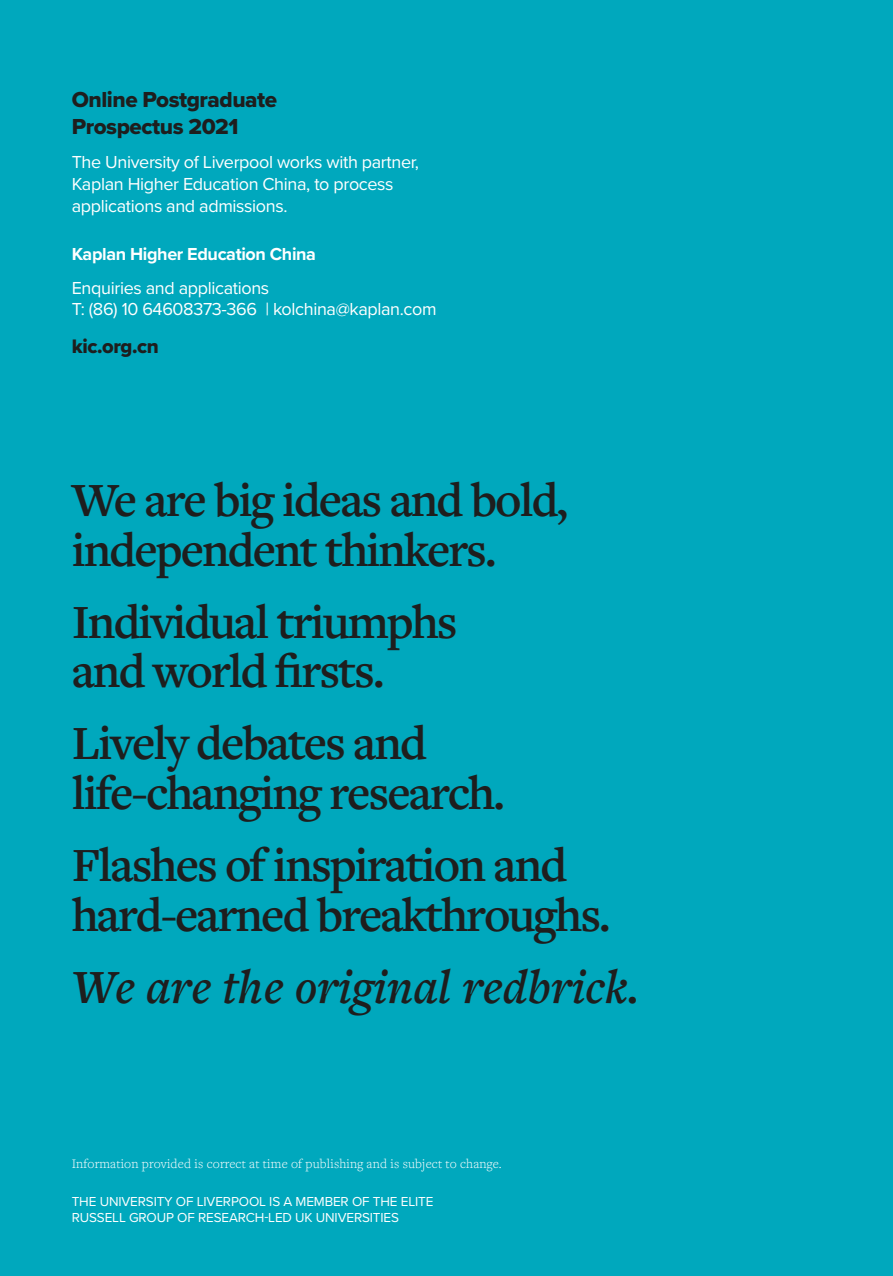
<style>
.page{position:relative;width:893px;height:1276px;background:#00a8bd}
.page>*{position:absolute;margin:0;border:0;box-sizing:border-box;transform-origin:0 0}
.P_H2{font:600 49.5px/49.5px "Freight Text Pro";letter-spacing:-.04em;color:#1e1e1e}
.P_H2-2{font:italic 600 49.5px "Freight Text Pro";color:#1e1e1e}
.P_H4{font:22.5px "Proxima Nova Extrabld";letter-spacing:-.02em;color:#1e1e1e}
.P_H5{font:20.25px "Proxima Nova Extrabld";letter-spacing:-.02em;color:#1e1e1e}
.P_Body{font:18px/21.6px "Proxima Nova";letter-spacing:-.02em;color:#fff}
.P_Body-2{font:700 18px "Proxima Nova";letter-spacing:-.02em;color:#fff}
.P__Notes__Cursive{font:13.5px/15.8px "Proxima Nova";letter-spacing:-.01em;color:#fff}
.P__Notes__Cursive-2{font:300 13.5px "Freight Text Pro";letter-spacing:.01em;color:#fff}
</style>
<div class="page">
<h4 class="P_H4" style="left:72px;top:83px;width:207px">Online Postgraduate</h4>
<h4 class="P_H4" style="left:72px;top:110px;width:168px">Prospectus 2021</h4>
<p class="P_Body" style="left:72px;top:151px;width:349px">The University of Liverpool works with partner,<br>Kaplan Higher Education China, to process applications and admissions.</p>
<p class="P_Body-2" style="left:72px;top:240px;width:246px">Kaplan Higher Education China</p>
<p class="P_Body" style="left:72px;top:276px;width:199px">Enquiries and applications</p>
<p class="P_Body" style="left:72px;top:297px;width:366px">T: (86) 10 64608373-366 | kolchina@kaplan.com</p>
<h5 class="P_H5" style="left:72px;top:331px;width:89px">kic.org.cn</h5>
<h2 class="P_H2" style="left:72px;top:474px;width:498px">We are big ideas and bold, independent thinkers.</h2>
<h2 class="P_H2" style="left:72px;top:595px;width:387px">Individual triumphs</h2>
<h2 class="P_H2" style="left:72px;top:645px;width:314px">and world firsts.</h2>
<h2 class="P_H2" style="left:72px;top:717px;width:357px">Lively debates and</h2>
<h2 class="P_H2" style="left:72px;top:766px;width:435px">life-changing research.</h2>
<h2 class="P_H2" style="left:72px;top:838px;width:497px">Flashes of inspiration and</h2>
<h2 class="P_H2" style="left:72px;top:888px;width:540px">hard-earned breakthroughs.</h2>
<h2 class="P_H2-2" style="left:72px;top:953px;width:569px">We are the original redbrick.</h2>
<p class="P__Notes__Cursive-2" style="left:72px;top:1154px;width:432px">Information provided is correct at time of publishing and is subject to change.</p>
<p class="P__Notes__Cursive" style="left:72px;top:1193px;width:363px">THE UNIVERSITY OF LIVERPOOL IS A MEMBER OF THE ELITE<br>RUSSELL GROUP OF RESEARCH-LED UK UNIVERSITIES</p>
</div>
